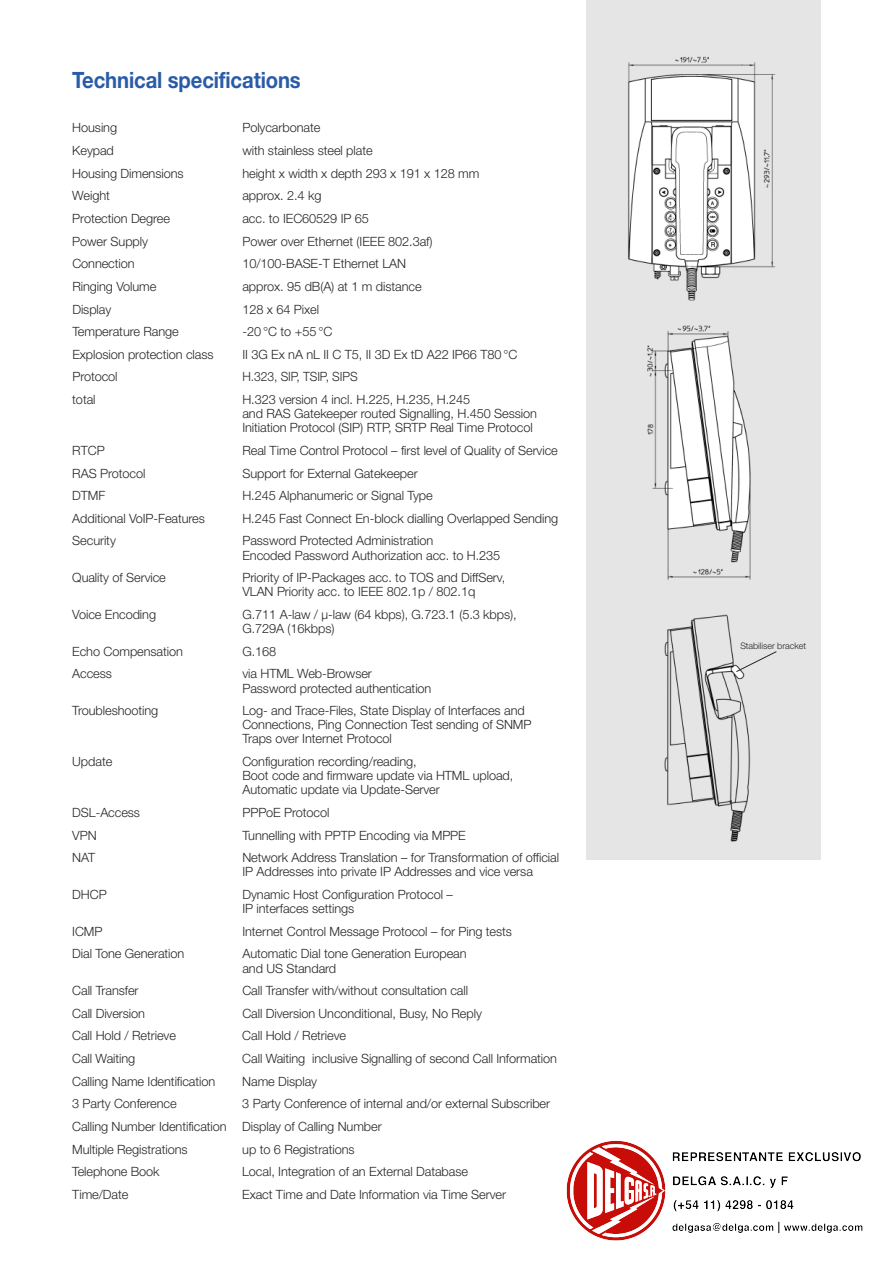
<style>
.page{position:relative;width:893px;height:1263px;background:#fff}
.page>*{position:absolute;margin:0;border:0;box-sizing:border-box;transform-origin:0 0}
.t1{font:700 22.5px "Helvetica Neue";letter-spacing:-.005em;color:#295ba7;scale:.9 1}
.t2{font:300 12.75px/14.1px "Helvetica Neue";letter-spacing:-.005em;color:#272627}
.t3{font:300 12.75px "Helvetica Neue";letter-spacing:-.005em;color:#272627;scale:.95 1}
.t4{font:300 9px "Helvetica Neue";letter-spacing:-.005em;color:#272627}
</style>
<div class="page">
<img style="left:587px;top:0;width:234px;height:859px">
<svg style="left:736px;top:651px;width:41px;height:21px"></svg>
<img style="left:566px;top:1140px;width:297px;height:101px">
<h1 class="t1" style="left:72px;top:72px;width:255px">Technical specifications</h1>
<p class="t2" style="left:72px;top:122px;width:46px">Housing</p>
<p class="t2" style="left:242px;top:122px;width:79px">Polycarbonate</p>
<p class="t2" style="left:72px;top:145px;width:43px">Keypad</p>
<p class="t2" style="left:242px;top:145px;width:132px">with stainless steel plate</p>
<p class="t2" style="left:72px;top:167px;width:113px">Housing Dimensions</p>
<p class="t2" style="left:242px;top:167px;width:239px">height x width x depth 293 x 191 x 128 mm</p>
<p class="t2" style="left:72px;top:190px;width:39px">Weight</p>
<p class="t2" style="left:242px;top:190px;width:81px">approx. 2.4 kg</p>
<p class="t2" style="left:72px;top:213px;width:99px">Protection Degree</p>
<p class="t2" style="left:242px;top:213px;width:128px">acc. to IEC60529 IP 65</p>
<p class="t2" style="left:72px;top:235px;width:77px">Power Supply</p>
<p class="t2" style="left:242px;top:235px;width:192px">Power over Ethernet (IEEE 802.3af)</p>
<p class="t2" style="left:72px;top:258px;width:64px">Connection</p>
<p class="t2" style="left:242px;top:258px;width:165px">10/100-BASE-T Ethernet LAN</p>
<p class="t2" style="left:72px;top:280px;width:86px">Ringing Volume</p>
<p class="t2" style="left:242px;top:280px;width:181px">approx. 95 dB(A) at 1 m distance</p>
<p class="t2" style="left:72px;top:303px;width:40px">Display</p>
<p class="t2" style="left:242px;top:303px;width:78px">128 x 64 Pixel</p>
<p class="t2" style="left:72px;top:326px;width:108px">Temperature Range</p>
<p class="t2" style="left:242px;top:326px;width:92px">-20 °C to +55 °C</p>
<p class="t2" style="left:72px;top:348px;width:143px">Explosion protection class</p>
<p class="t2" style="left:242px;top:348px;width:276px">II 3G Ex nA nL II C T5, II 3D Ex tD A22 IP66 T80 °C</p>
<p class="t2" style="left:72px;top:371px;width:47px">Protocol</p>
<p class="t3" style="left:242px;top:372px;width:123px">H.323, SIP, TSIP, SIPS</p>
<p class="t2" style="left:72px;top:394px;width:25px">total</p>
<p class="t2" style="left:242px;top:394px;width:296px">H.323 version 4 incl. H.225, H.235, H.245<br>and RAS Gatekeeper routed Signalling, H.450 Session<br>Initiation Protocol (SIP) RTP, SRTP Real Time Protocol</p>
<p class="t2" style="left:72px;top:445px;width:34px">RTCP</p>
<p class="t2" style="left:242px;top:445px;width:317px">Real Time Control Protocol – first level of Quality of Service</p>
<p class="t2" style="left:72px;top:467px;width:75px">RAS Protocol</p>
<p class="t2" style="left:242px;top:467px;width:177px">Support for External Gatekeeper</p>
<p class="t2" style="left:72px;top:490px;width:35px">DTMF</p>
<p class="t2" style="left:242px;top:490px;width:192px">H.245 Alphanumeric or Signal Type</p>
<p class="t2" style="left:72px;top:512px;width:134px">Additional VoIP-Features</p>
<p class="t2" style="left:242px;top:512px;width:317px">H.245 Fast Connect En-block dialling Overlapped Sending</p>
<p class="t2" style="left:72px;top:535px;width:45px">Security</p>
<p class="t2" style="left:242px;top:535px;width:259px">Password Protected Administration<br>Encoded Password Authorization acc. to H.235</p>
<p class="t2" style="left:72px;top:572px;width:95px">Quality of Service</p>
<p class="t2" style="left:242px;top:572px;width:264px">Priority of IP-Packages acc. to TOS and DiffServ,<br>VLAN Priority acc. to IEEE 802.1p / 802.1q</p>
<p class="t2" style="left:72px;top:609px;width:85px">Voice Encoding</p>
<p class="t2" style="left:242px;top:609px;width:276px">G.711 A-law / µ-law (64 kbps), G.723.1 (5.3 kbps),<br>G.729A (16kbps)</p>
<p class="t2" style="left:72px;top:645px;width:112px">Echo Compensation</p>
<p class="t2" style="left:242px;top:645px;width:35px">G.168</p>
<p class="t2" style="left:72px;top:668px;width:41px">Access</p>
<p class="t2" style="left:242px;top:668px;width:191px">via HTML Web-Browser<br>Password protected authentication</p>
<p class="t2" style="left:72px;top:705px;width:88px">Troubleshooting</p>
<p class="t2" style="left:242px;top:705px;width:291px">Log- and Trace-Files, State Display of Interfaces and<br>Connections, Ping Connection Test sending of SNMP<br>Traps over Internet Protocol</p>
<p class="t2" style="left:72px;top:756px;width:42px">Update</p>
<p class="t2" style="left:242px;top:756px;width:272px">Configuration recording/reading,<br>Boot code and firmware update via HTML upload,<br>Automatic update via Update-Server</p>
<p class="t2" style="left:72px;top:806px;width:69px">DSL-Access</p>
<p class="t2" style="left:242px;top:806px;width:89px">PPPoE Protocol</p>
<p class="t2" style="left:72px;top:829px;width:26px">VPN</p>
<p class="t2" style="left:242px;top:829px;width:225px">Tunnelling with PPTP Encoding via MPPE</p>
<p class="t2" style="left:72px;top:852px;width:25px">NAT</p>
<p class="t2" style="left:242px;top:852px;width:318px">Network Address Translation – for Transformation of official<br>IP Addresses into private IP Addresses and vice versa</p>
<p class="t2" style="left:72px;top:888px;width:36px">DHCP</p>
<p class="t2" style="left:242px;top:888px;width:212px">Dynamic Host Configuration Protocol –<br>IP interfaces settings</p>
<p class="t2" style="left:72px;top:925px;width:32px">ICMP</p>
<p class="t2" style="left:242px;top:925px;width:271px">Internet Control Message Protocol – for Ping tests</p>
<p class="t2" style="left:72px;top:948px;width:114px">Dial Tone Generation</p>
<p class="t2" style="left:242px;top:948px;width:226px">Automatic Dial tone Generation European and US Standard</p>
<p class="t2" style="left:72px;top:985px;width:68px">Call Transfer</p>
<p class="t2" style="left:242px;top:985px;width:227px">Call Transfer with/without consultation call</p>
<p class="t2" style="left:72px;top:1007px;width:74px">Call Diversion</p>
<p class="t2" style="left:242px;top:1007px;width:241px">Call Diversion Unconditional, Busy, No Reply</p>
<p class="t2" style="left:72px;top:1030px;width:105px">Call Hold / Retrieve</p>
<p class="t2" style="left:242px;top:1030px;width:105px">Call Hold / Retrieve</p>
<p class="t2" style="left:72px;top:1053px;width:65px">Call Waiting</p>
<p class="t2" style="left:242px;top:1053px;width:316px">Call Waiting inclusive Signalling of second Call Information</p>
<p class="t2" style="left:72px;top:1075px;width:145px">Calling Name Identification</p>
<p class="t2" style="left:242px;top:1075px;width:76px">Name Display</p>
<p class="t2" style="left:72px;top:1098px;width:106px">3 Party Conference</p>
<p class="t2" style="left:72px;top:1094px;width:479px;line-height:22.6px;text-indent:170px">3 Party Conference of internal and/or external Subscriber<br>Calling Number Identification Display of Calling Number<br>Multiple Registrations</p>
<p class="t2" style="left:242px;top:1143px;width:114px">up to 6 Registrations</p>
<p class="t2" style="left:72px;top:1166px;width:89px">Telephone Book</p>
<p class="t2" style="left:242px;top:1166px;width:227px">Local, Integration of an External Database</p>
<p class="t2" style="left:72px;top:1188px;width:58px">Time/Date</p>
<p class="t2" style="left:242px;top:1188px;width:265px">Exact Time and Date Information via Time Server</p>
<p class="t4" style="left:740px;top:642px;width:67px">Stabiliser bracket</p>
</div>
